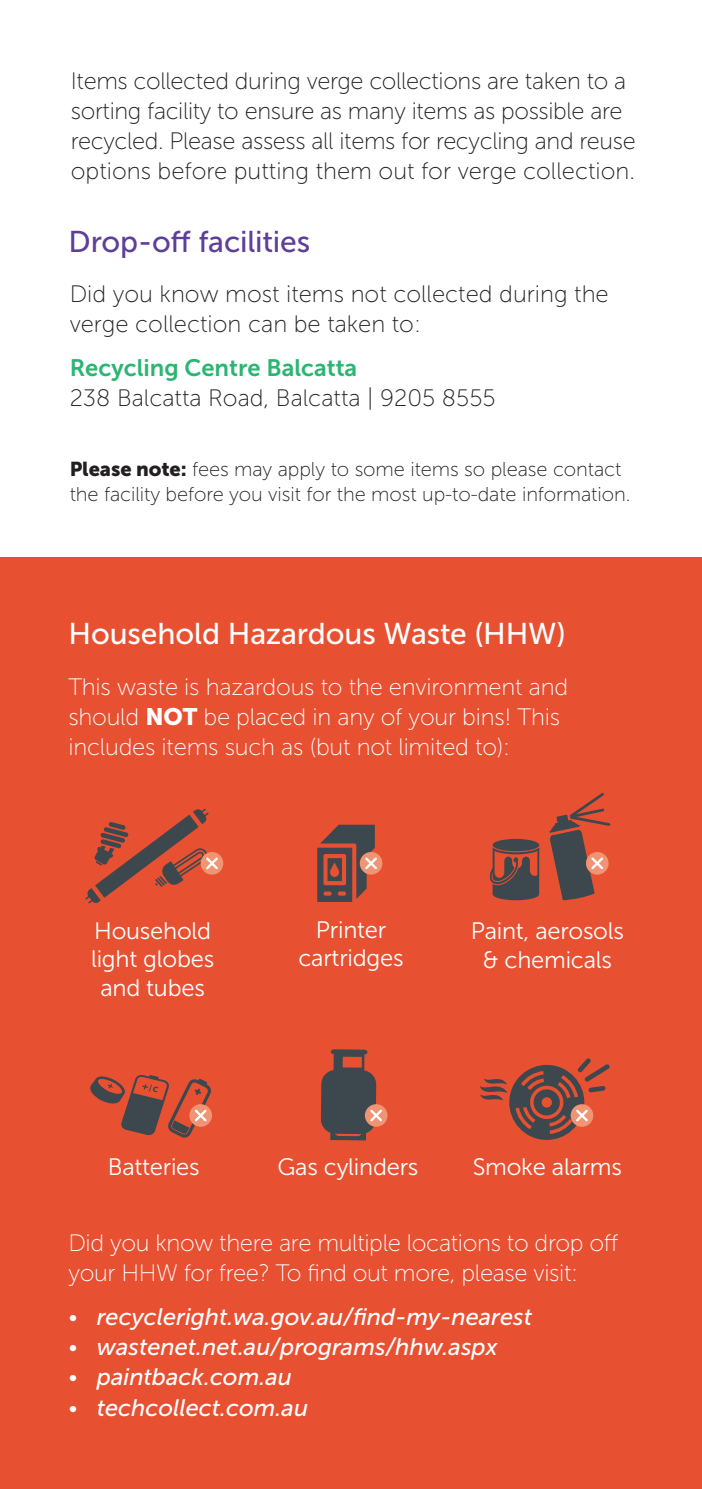
<style>
.page{position:relative;width:702px;height:1489px;background:#fff}
.page>*{position:absolute;margin:0;border:0;box-sizing:border-box;transform-origin:0 0}
.t1{font:30px "Museo Sans 500";letter-spacing:-.005em;color:#fff}
.t2{font:30px "Museo Sans 500";letter-spacing:-.005em;color:#5e3e99}
.Dates{font:23.75px/30px "Museo Sans 100";letter-spacing:-.015em;color:#231f20}
.Dates-2{font:23.75px/30px "Museo Sans 100";letter-spacing:-.01em;color:#fff}
.Dates-3{font:italic 23.75px "Museo Sans 500";color:#fff}
.t3{font:23.75px/28.5px "Museo Sans 300";letter-spacing:-.01em;color:#fff;text-align:center}
.Dates-4{font:23.75px "Museo Sans 700";color:#2bb572}
.Dates-5{font:20px/25px "Museo Sans 100";letter-spacing:-.005em;color:#231f20}
.s1{font-family:"Museo Sans 900"}
.s2{font-family:"Museo Sans 100";font-style:normal}
</style>
<div class="page">
<div style="left:0;top:557px;width:702px;height:931px;background:#e85032"></div>
<div style="left:360px;top:852px;width:22px;height:22px;background:#f19474;border-radius:50%"></div>
<svg style="left:317px;top:824px;width:62px;height:77px"></svg>
<svg style="left:489px;top:838px;width:50px;height:62px"></svg>
<svg style="left:549px;top:793px;width:61px;height:107px"></svg>
<div style="left:201px;top:852px;width:22px;height:22px;background:#f19474;border-radius:50%"></div>
<svg style="left:85px;top:808px;width:135px;height:95px"></svg>
<svg style="left:90px;top:1074px;width:121px;height:63px"></svg>
<div style="left:365px;top:1104px;width:22px;height:22px;background:#f19474;border-radius:50%"></div>
<svg style="left:321px;top:1049px;width:63px;height:91px"></svg>
<svg style="left:479px;top:1058px;width:131px;height:82px"></svg>
<p class="Dates" style="left:71px;top:66px;width:566px">Items collected during verge collections are taken to a sorting facility to ensure as many items as possible are recycled. Please assess all items for recycling and reuse options before putting them out for verge collection.</p>
<h1 class="t2" style="left:68px;top:225px;width:243px">Drop-off facilities</h1>
<p class="Dates" style="left:70px;top:279px;width:540px">Did you know most items not collected during the verge collection can be taken to:</p>
<p class="Dates-4" style="left:70px;top:354px;width:289px">Recycling Centre Balcatta</p>
<p class="Dates" style="left:70px;top:383px;width:427px">238 Balcatta Road, Balcatta | 9205 8555</p>
<p class="Dates-5" style="left:70px;top:456px;width:562px"><span class="s1">Please note:</span> fees may apply to some items so please contact the facility before you visit for the most up-to-date information.</p>
<h1 class="t1" style="left:68px;top:617px;width:499px">Household Hazardous Waste (HHW)</h1>
<p class="Dates-2" style="left:68px;top:672px;width:501px">This waste is hazardous to the environment and should <span class="s1">NOT</span> be placed in any of your bins! This includes items such as (but not limited to):</p>
<p class="t3" style="left:298px;top:915px;width:107px">Printer cartridges</p>
<p class="t3" style="left:91px;top:916px;width:125px">Household light globes and tubes</p>
<p class="t3" style="left:470px;top:916px;width:155px">Paint, aerosols &amp; chemicals</p>
<p class="t3" style="left:108px;top:1152px;width:93px">Batteries</p>
<p class="t3" style="left:277px;top:1152px;width:142px">Gas cylinders</p>
<p class="t3" style="left:472px;top:1152px;width:151px">Smoke alarms</p>
<p class="Dates-2" style="left:68px;top:1228px;width:551px">Did you know there are multiple locations to drop off your HHW for free? To find out more, please visit:</p>
<p class="Dates-3" style="left:68px;top:1304px;width:465px"><span class="s2">•</span> recycleright.wa.gov.au/find-my-nearest</p>
<p class="Dates-3" style="left:68px;top:1334px;width:431px"><span class="s2">•</span> wastenet.net.au/programs/hhw.aspx</p>
<p class="Dates-3" style="left:68px;top:1364px;width:225px"><span class="s2">•</span> paintback.com.au</p>
<p class="Dates-3" style="left:68px;top:1394px;width:241px"><span class="s2">•</span> techcollect.com.au</p>
</div>
